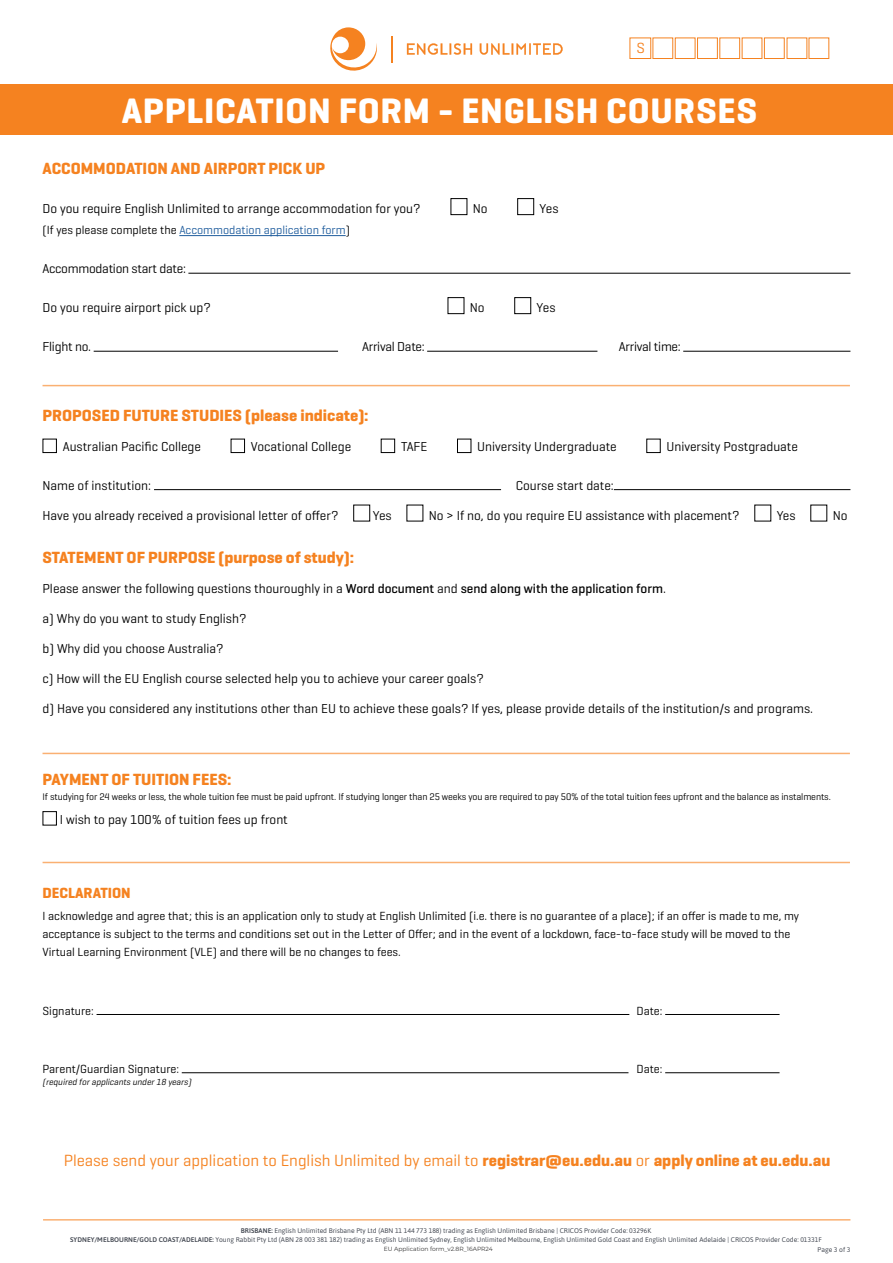
<style>
.page{position:relative;width:893px;height:1263px;background:#fff}
.page>*{position:absolute;margin:0;border:0;box-sizing:border-box;transform-origin:0 0}
.t1{font:700 36px "Geogrotesque";letter-spacing:.02em;color:#fff}
.t2{font:700 16.5px "Geogrotesque";color:#f58220}
.t3{font:16.5px "Geogrotesque";color:#f58220}
.t4{font:700 15px "Geogrotesque";color:#f58220}
.t5{font:15px "Geogrotesque";color:#f58220}
.t6{font:13.2px "Geogrotesque";color:#000}
.t7{font:13.2px "Geogrotesque";letter-spacing:-.02em;color:#000}
.t8{font:12px/18px "Geogrotesque";color:#000}
.t9{font:12px "Geogrotesque";color:#215e9e}
.t10{font:9.75px "Geogrotesque";letter-spacing:-.01em;color:#000}
.t11{font:italic 9px "Geogrotesque";color:#000}
.t12{font:6.75px/8.7px "Asap";color:#474c55;text-align:center}
.t13{font:6px "Montserrat";color:#343434}
.s1{color:#000}
.s2{font-weight:500}
.s3{font-weight:700}
.s4{font-weight:600}
.s5{color:#787b84}
</style>
<div class="page">
<hr style="left:43px;top:1219px;width:807px;height:1px;background:#fab072">
<div style="left:0;top:84px;width:893px;height:50px;background:#f58220"></div>
<div style="left:630px;top:38px;width:21px;height:21px;border:1px solid #f58220"></div>
<div style="left:675px;top:38px;width:20px;height:21px;border:1px solid #f58220"></div>
<div style="left:697px;top:38px;width:21px;height:21px;border:1px solid #f58220"></div>
<div style="left:719px;top:38px;width:21px;height:21px;border:1px solid #f58220"></div>
<div style="left:764px;top:38px;width:20px;height:21px;border:1px solid #f58220"></div>
<svg style="left:330px;top:27px;width:47px;height:44px"></svg>
<svg style="left:391px;top:36px;width:1px;height:26px"></svg>
<svg style="left:407px;top:43px;width:65px;height:12px"></svg>
<svg style="left:480px;top:43px;width:83px;height:12px"></svg>
<hr style="left:97px;top:1014px;width:532px;height:1px;background:#000">
<hr style="left:665px;top:1014px;width:114px;height:1px;background:#000">
<hr style="left:182px;top:1072px;width:446px;height:1px;background:#000">
<hr style="left:665px;top:1072px;width:114px;height:1px;background:#000">
<div style="left:43px;top:439px;width:14px;height:14px;border:1px solid #000"></div>
<div style="left:231px;top:439px;width:14px;height:14px;border:1px solid #000"></div>
<div style="left:381px;top:439px;width:14px;height:14px;border:1px solid #000"></div>
<div style="left:457px;top:439px;width:14px;height:14px;border:1px solid #000"></div>
<div style="left:646px;top:439px;width:15px;height:14px;border:1px solid #000"></div>
<hr style="left:154px;top:489px;width:347px;height:1px;background:#000">
<hr style="left:614px;top:489px;width:236px;height:1px;background:#000">
<div style="left:353px;top:505px;width:17px;height:16px;border:1px solid #000"></div>
<hr style="left:43px;top:753px;width:807px;height:1px;background:#fab072">
<hr style="left:43px;top:385px;width:807px;height:1px;background:#fab072">
<hr style="left:43px;top:862px;width:807px;height:1px;background:#fab072">
<div style="left:43px;top:811px;width:14px;height:14px;border:1px solid #000"></div>
<hr style="left:179px;top:235px;width:167px;height:1px;background:#215e9e">
<div style="left:450px;top:198px;width:17px;height:17px;border:1px solid #000"></div>
<div style="left:517px;top:198px;width:17px;height:17px;border:1px solid #000"></div>
<hr style="left:188px;top:273px;width:662px;height:1px;background:#000">
<div style="left:448px;top:297px;width:16px;height:17px;border:1px solid #000"></div>
<div style="left:514px;top:297px;width:17px;height:17px;border:1px solid #000"></div>
<hr style="left:94px;top:351px;width:244px;height:1px;background:#000">
<hr style="left:427px;top:351px;width:170px;height:1px;background:#000">
<hr style="left:683px;top:351px;width:167px;height:1px;background:#000">
<p class="t5" style="left:636px;top:39px;width:10px">S</p>
<h1 class="t1" style="left:122px;top:88px;width:637px">APPLICATION FORM - ENGLISH COURSES</h1>
<p class="t2" style="left:43px;top:158px;width:284px">ACCOMMODATION AND AIRPORT PICK UP</p>
<p class="t6" style="left:43px;top:201px;width:380px">Do you require English Unlimited to arrange accommodation for you?</p>
<p class="t6" style="left:473px;top:201px;width:16px">No</p>
<p class="t6" style="left:540px;top:201px;width:20px">Yes</p>
<p class="t9" style="left:43px;top:223px;width:309px"><span class="s1">(If yes please complete the</span> Accommodation application form<span class="s1">)</span></p>
<p class="t7" style="left:43px;top:261px;width:145px">Accommodation start date:</p>
<p class="t6" style="left:43px;top:300px;width:170px">Do you require airport pick up?</p>
<p class="t6" style="left:470px;top:300px;width:16px">No</p>
<p class="t6" style="left:537px;top:300px;width:20px">Yes</p>
<p class="t7" style="left:43px;top:339px;width:50px">Flight no.</p>
<p class="t7" style="left:362px;top:339px;width:64px">Arrival Date:</p>
<p class="t7" style="left:619px;top:339px;width:64px">Arrival time:</p>
<p class="t2" style="left:43px;top:405px;width:328px">PROPOSED FUTURE STUDIES (please indicate):</p>
<p class="t6" style="left:63px;top:439px;width:140px">Australian Pacific College</p>
<p class="t6" style="left:251px;top:439px;width:102px">Vocational College</p>
<p class="t6" style="left:401px;top:439px;width:28px">TAFE</p>
<p class="t6" style="left:477px;top:439px;width:141px">University Undergraduate</p>
<p class="t6" style="left:667px;top:439px;width:133px">University Postgraduate</p>
<p class="t6" style="left:43px;top:477px;width:110px">Name of institution:</p>
<p class="t6" style="left:516px;top:477px;width:100px">Course start date:</p>
<p class="t6" style="left:43px;top:507px;width:297px">Have you already received a provisional letter of offer?</p>
<p class="t6" style="left:373px;top:507px;width:20px">Yes</p>
<p class="t6" style="left:429px;top:507px;width:312px">No &gt; If no, do you require EU assistance with placement?</p>
<p class="t6" style="left:777px;top:507px;width:20px">Yes</p>
<p class="t6" style="left:833px;top:507px;width:16px">No</p>
<p class="t2" style="left:43px;top:547px;width:313px">STATEMENT OF PURPOSE (purpose of study):</p>
<p class="t6" style="left:43px;top:580px;width:625px">Please answer the following questions thouroughly in a <span class="s2">Word document</span> and <span class="s2">send along with the application form</span>.</p>
<p class="t6" style="left:43px;top:610px;width:206px">a) Why do you want to study English?</p>
<p class="t6" style="left:43px;top:640px;width:183px">b) Why did you choose Australia?</p>
<p class="t6" style="left:43px;top:670px;width:443px">c) How will the EU English course selected help you to achieve your career goals?</p>
<p class="t6" style="left:43px;top:700px;width:772px">d) Have you considered any institutions other than EU to achieve these goals? If yes, please provide details of the institution/s and programs.</p>
<p class="t2" style="left:43px;top:769px;width:191px">PAYMENT OF TUITION FEES:</p>
<p class="t10" style="left:43px;top:791px;width:790px">If studying for 24 weeks or less, the whole tuition fee must be paid upfront. If studying longer than 25 weeks you are required to pay 50% of the total tuition fees upfront and the balance as instalments.</p>
<p class="t6" style="left:60px;top:811px;width:230px">I wish to pay 100% of tuition fees up front</p>
<p class="t4" style="left:43px;top:884px;width:90px">DECLARATION</p>
<p class="t8" style="left:43px;top:907px;width:758px">I acknowledge and agree that; this is an application only to study at English Unlimited (i.e. there is no guarantee of a place); if an offer is made to me, my acceptance is subject to the terms and conditions set out in the Letter of Offer; and in the event of a lockdown, face-to-face study will be moved to the<br>Virtual Learning Environment (VLE) and there will be no changes to fees.</p>
<p class="t8" style="left:43px;top:1001px;width:53px">Signature:</p>
<p class="t8" style="left:637px;top:1001px;width:27px">Date:</p>
<p class="t8" style="left:43px;top:1059px;width:138px">Parent/Guardian Signature:</p>
<p class="t8" style="left:637px;top:1059px;width:27px">Date:</p>
<p class="t11" style="left:43px;top:1076px;width:152px">(required forapplicants under18 years)</p>
<p class="t3" style="left:64px;top:1150px;width:768px">Please send your application to English Unlimited by email to <span class="s3">registrar@eu.edu.au</span> or <span class="s3">apply online at eu.edu.au</span></p>
<p class="t12" style="left:70px;top:1226px;width:753px"><span class="s4">BRISBANE:</span> English Unlimited Brisbane Pty Ltd (ABN 11 144 773 188) trading as English Unlimited Brisbane | CRICOS Provider Code: 03296K<br><span class="s4">SYDNEY/MELBOURNE/GOLD COAST/ADELAIDE:</span> Young Rabbit Pty Ltd (ABN 28 003 381 182) trading as English Unlimited Sydney, English Unlimited Melbourne, English Unlimited Gold Coast and English Unlimited Adelaide | CRICOS Provider Code: 01331F<br><span class="s5">EU application form_V2.7R_24NOV23</span></p>
<p class="t12" style="left:817px;top:1245px;width:34px">Page 3 of 3</p>
<p class="t13" style="left:384px;top:1245px;width:111px">EU Application form_v2.8R_16APR24</p>
</div>
